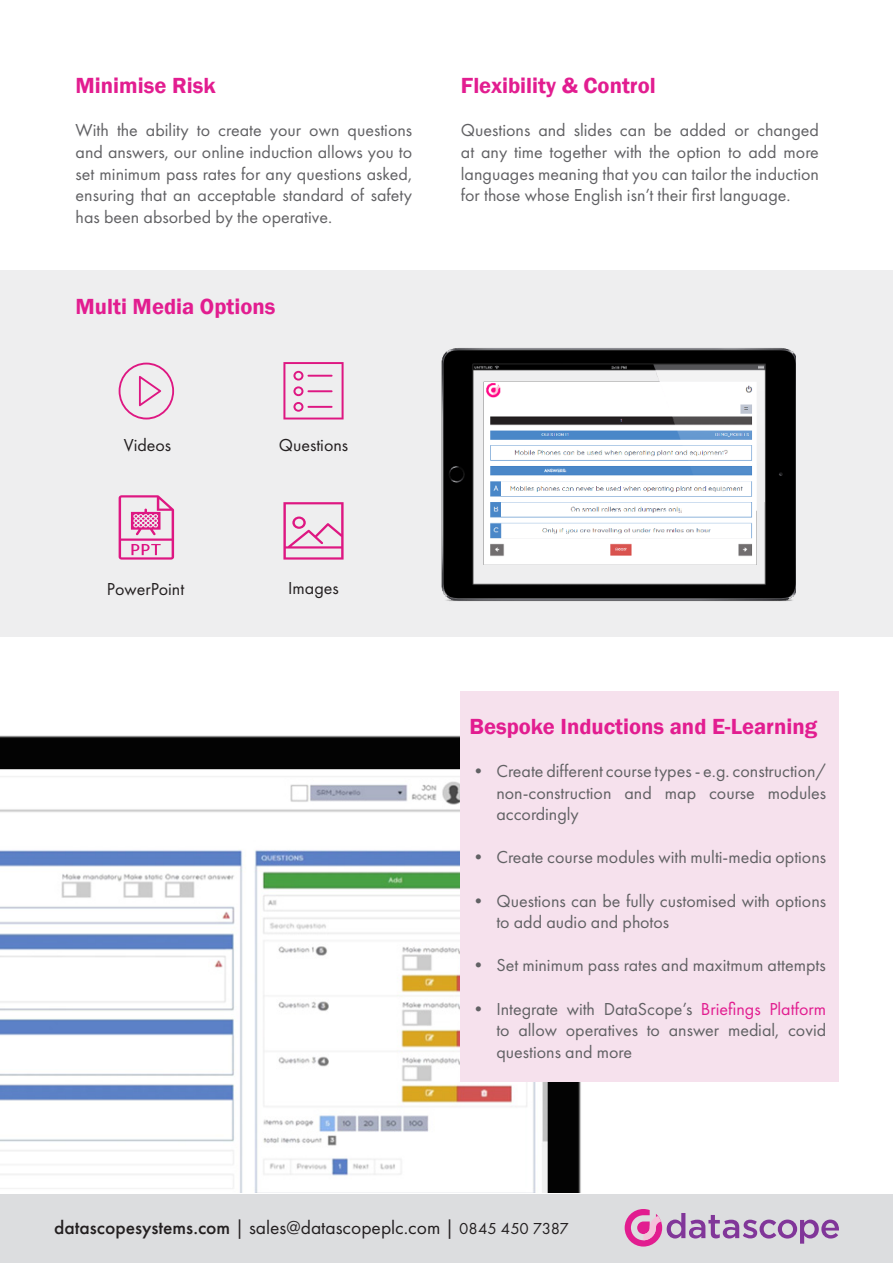
<style>
.page{position:relative;width:893px;height:1263px;background:#fff}
.page>*{position:absolute;margin:0;border:0;box-sizing:border-box;transform-origin:0 0}
.t1{font:600 22.5px "Franklin Gothic";color:#e21d90}
.t2{font:19.5px "Futura PT";color:#231f20}
.t3{font:18px/21.6px "Futura PT";color:#616164;text-align:justify}
.t4{font:18px "Futura PT";color:#231f20}
.s1{color:#e21d90}
.s2{font-weight:500}
.s3{font-size:16.5px}
</style>
<div class="page">
<div style="left:0;top:270px;width:893px;height:367px;background:#eeeeef"></div>
<img style="left:441px;top:348px;width:354px;height:253px">
<div style="left:0;top:1195px;width:893px;height:68px;background:#dcdddf"></div>
<svg style="left:625px;top:1209px;width:214px;height:37px"></svg>
<img style="left:0;top:724px;width:592px;height:469px">
<div style="left:461px;top:691px;width:378px;height:390px;background:#f6e1ed"></div>
<svg style="left:119px;top:363px;width:55px;height:56px"></svg>
<svg style="left:283px;top:362px;width:61px;height:57px"></svg>
<hr style="left:307px;top:375px;width:26px;height:2px;background:#de1782">
<hr style="left:307px;top:390px;width:26px;height:2px;background:#de1782">
<hr style="left:307px;top:406px;width:26px;height:2px;background:#de1782">
<svg style="left:119px;top:495px;width:55px;height:65px"></svg>
<svg style="left:283px;top:502px;width:61px;height:58px"></svg>
<p class="t1" style="left:76px;top:72px;width:142px">Minimise Risk</p>
<p class="t3" style="left:76px;top:119px;width:338px">With the ability to create your own questions and answers, our online induction allows you to set minimum pass rates for any questions asked, ensuring that an acceptable standard of safety has been absorbed by the operative.</p>
<p class="t1" style="left:76px;top:292px;width:201px">Multi Media Options</p>
<p class="t4" style="left:124px;top:434px;width:49px">Videos</p>
<p class="t4" style="left:279px;top:434px;width:71px">Questions</p>
<p class="t1" style="left:461px;top:72px;width:196px">Flexibility &amp; Control</p>
<p class="t3" style="left:461px;top:119px;width:360px">Questions and slides can be added or changed at any time together with the option to add more languages meaning that you can tailor the induction for those whose English isn’t their first language.</p>
<p class="t4" style="left:107px;top:578px;width:79px">PowerPoint</p>
<p class="t4" style="left:288px;top:577px;width:52px">Images</p>
<p class="t1" style="left:469px;top:712px;width:349px">Bespoke Inductions and E-Learning</p>
<p class="t3" style="left:496px;top:760px;width:331px;text-indent:-27px">• Create different course types - e.g. construction/ non-construction and map course modules accordingly</p>
<p class="t3" style="left:469px;top:846px;width:358px">• Create course modules with multi-media options</p>
<p class="t3" style="left:496px;top:890px;width:331px;text-indent:-27px">• Questions can be fully customised with options to add audio and photos</p>
<p class="t3" style="left:469px;top:954px;width:358px">• Set minimum pass rates and maxitmum attempts</p>
<p class="t3" style="left:496px;top:998px;width:331px;text-indent:-27px">• Integrate with DataScope’s <span class="s1">Briefings Platform </span>to allow operatives to answer medial, covid questions and more</p>
<p class="t2" style="left:54px;top:1216px;width:516px"><span class="s2">datascopesystems.com</span> | sales@datascopeplc.com | <span class="s3">0845 450 7387</span></p>
</div>
